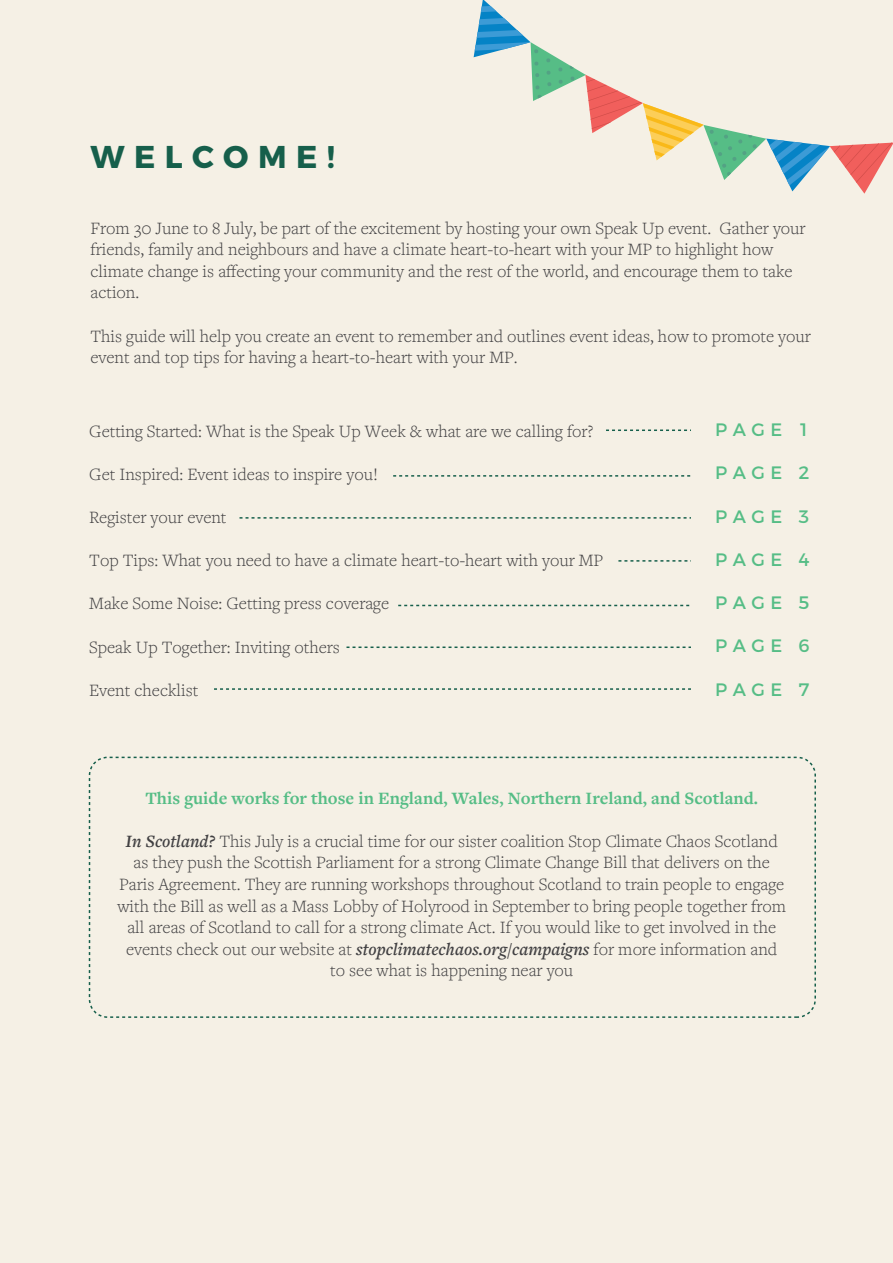
<style>
.page{position:relative;width:893px;height:1263px;background:#f5f0e5}
.page>*{position:absolute;margin:0;border:0;box-sizing:border-box;transform-origin:0 0}
.t1{font:700 31.5px "Montserrat";color:#165f4b}
.t2{font:300 18px/21.6px "Freight Text Pro";color:#414042}
.t3{font:700 18px "Freight Text Pro";color:#56bd86}
.t4{font:18px "Montserrat";color:#56bd86}
.s1{font-weight:600;font-style:italic}
</style>
<div class="page">
<div style="left:89px;top:757px;width:727px;height:261px;border:2px dashed #165f4b;border-radius:18px"></div>
<svg style="left:474px;top:0;width:419px;height:194px"></svg>
<svg style="left:606px;top:429px;width:85px;height:2px"></svg>
<svg style="left:393px;top:475px;width:298px;height:2px"></svg>
<svg style="left:240px;top:517px;width:451px;height:2px"></svg>
<svg style="left:618px;top:560px;width:73px;height:2px"></svg>
<svg style="left:398px;top:605px;width:292px;height:1px"></svg>
<svg style="left:346px;top:646px;width:345px;height:2px"></svg>
<svg style="left:214px;top:688px;width:477px;height:2px"></svg>
<h1 class="t1" style="left:90px;top:131px;width:246px">W E L C O M E !</h1>
<p class="t2" style="left:90px;top:216px;width:717px">From 30 June to 8 July, be part of the excitement by hosting your own Speak Up event. Gather your friends, family and neighbours and have a climate heart-to-heart with your MP to highlight how climate change is affecting your community and the rest of the world, and encourage them to take action.</p>
<p class="t2" style="left:90px;top:324px;width:722px">This guide will help you create an event to remember and outlines event ideas, how to promote your event and top tips for having a heart-to-heart with your MP.</p>
<p class="t2" style="left:89px;top:419px;width:506px">Getting Started: What is the Speak Up Week &amp; what are we calling for?</p>
<p class="t2" style="left:89px;top:462px;width:290px">Get Inspired: Event ideas to inspire you!</p>
<p class="t2" style="left:89px;top:506px;width:139px">Register your event</p>
<p class="t2" style="left:89px;top:549px;width:515px">Top Tips: What you need to have a climate heart-to-heart with your MP</p>
<p class="t2" style="left:89px;top:592px;width:301px">Make Some Noise: Getting press coverage</p>
<p class="t2" style="left:89px;top:635px;width:252px">Speak Up Together: Inviting others</p>
<p class="t2" style="left:89px;top:678px;width:111px">Event checklist</p>
<p class="t4" style="left:715px;top:415px;width:96px">P A G E 1</p>
<p class="t4" style="left:715px;top:459px;width:96px">P A G E 2</p>
<p class="t4" style="left:715px;top:502px;width:96px">P A G E 3</p>
<p class="t4" style="left:715px;top:545px;width:96px">P A G E 4</p>
<p class="t4" style="left:715px;top:588px;width:96px">P A G E 5</p>
<p class="t4" style="left:715px;top:631px;width:96px">P A G E 6</p>
<p class="t4" style="left:715px;top:675px;width:96px">P A G E 7</p>
<p class="t3" style="left:145px;top:786px;width:614px">This guide works for those in England, Wales, Northern Ireland, and Scotland.</p>
<p class="t2" style="left:117px;top:830px;width:670px;text-align:center"><span class="s1">In Scotland?</span> This July is a crucial time for our sister coalition Stop Climate Chaos Scotland as they push the Scottish Parliament for a strong Climate Change Bill that delivers on the Paris Agreement. They are running workshops throughout Scotland to train people to engage with the Bill as well as a Mass Lobby of Holyrood in September to bring people together from all areas of Scotland to call for a strong climate Act. If you would like to get involved in the events check out our website at <span class="s1">stopclimatechaos.org/campaigns</span> for more information and to see what is happening near you</p>
</div>
